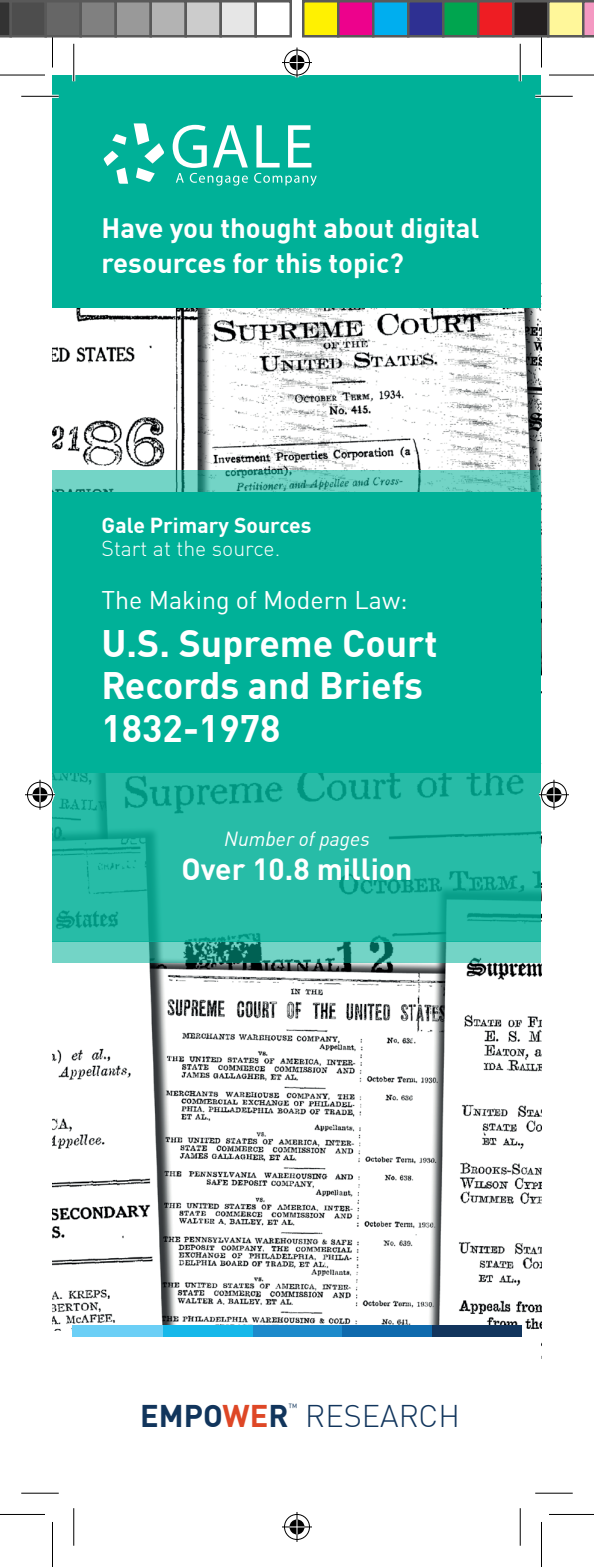
<style>
.page{position:relative;width:594px;height:1567px;background:#fff}
.page>*{position:absolute;margin:0;border:0;box-sizing:border-box;transform-origin:0 0}
.t1{font:700 37.5px/42.5px "DIN Offc";color:#fff}
.t2{font:300 30.75px "DIN Offc";color:#11355c}
.t3{font:700 30.75px "DIN Offc";color:#11355c}
.t4{font:700 30px "DIN Offc";color:#fff}
.t5{font:700 27.5px/35px "DIN Offc";color:#fff}
.t6{font:25px "DIN Offc";color:#fff}
.t7{font:700 21.25px "DIN Offc";color:#fff}
.t8{font:300 21.25px "DIN Offc";color:#fff}
.t9{font:italic 20px "DIN Offc";color:#fff}
.t10{font:10.25px "DIN Offc";color:#11355c}
.s1{color:#de4726}
</style>
<div class="page">
<img style="left:52px;top:308px;width:489px;height:1023px">
<div style="left:52px;top:75px;width:489px;height:233px;background:#00b198"></div>
<svg style="left:112px;top:134px;width:14px;height:11px"></svg>
<svg style="left:104px;top:151px;width:24px;height:33px"></svg>
<svg style="left:134px;top:123px;width:30px;height:59px"></svg>
<svg style="left:256px;top:125px;width:24px;height:42px"></svg>
<svg style="left:288px;top:125px;width:23px;height:42px"></svg>
<svg style="left:173px;top:125px;width:75px;height:61px"></svg>
<svg style="left:254px;top:173px;width:63px;height:13px"></svg>
<div style="left:52px;top:492px;width:489px;height:280px;background:#00b198"></div>
<svg style="left:52px;top:470px;width:489px;height:22px;background:#65c7b9"></svg>
<svg style="left:52px;top:941px;width:489px;height:21px;background:#58bcae"></svg>
<svg style="left:52px;top:772px;width:489px;height:169px;background:#22b7a2"></svg>
<div style="left:432px;top:1325px;width:90px;height:11px;background:#12355d"></div>
<div style="left:342px;top:1325px;width:90px;height:11px;background:#0f6aad"></div>
<div style="left:252px;top:1325px;width:90px;height:11px;background:#1d8acb"></div>
<div style="left:162px;top:1325px;width:90px;height:11px;background:#16b8ea"></div>
<div style="left:72px;top:1325px;width:90px;height:11px;background:#6bcff6"></div>
<hr style="left:21px;top:95px;width:38px;height:3px;background:#fff">
<hr style="left:535px;top:95px;width:38px;height:3px;background:#fff">
<hr style="left:72px;top:44px;width:3px;height:37px;background:#fff">
<hr style="left:519px;top:44px;width:3px;height:37px;background:#fff">
<hr style="left:21px;top:96px;width:38px;height:1px;background:#000">
<hr style="left:535px;top:96px;width:38px;height:1px;background:#000">
<hr style="left:21px;top:1492px;width:38px;height:1px;background:#000">
<hr style="left:535px;top:1492px;width:38px;height:1px;background:#000">
<hr style="left:73px;top:44px;width:1px;height:37px;background:#000">
<hr style="left:73px;top:1507px;width:1px;height:38px;background:#000">
<hr style="left:520px;top:44px;width:1px;height:37px;background:#000">
<hr style="left:520px;top:1507px;width:1px;height:38px;background:#000">
<svg style="left:0;top:74px;width:45px;height:1px"></svg>
<svg style="left:549px;top:74px;width:45px;height:1px"></svg>
<hr style="left:0;top:75px;width:45px;height:1px;background:#000">
<hr style="left:549px;top:75px;width:45px;height:1px;background:#000">
<hr style="left:0;top:1513px;width:45px;height:1px;background:#000">
<hr style="left:549px;top:1513px;width:45px;height:1px;background:#000">
<hr style="left:52px;top:22px;width:1px;height:45px;background:#000">
<hr style="left:52px;top:1521px;width:1px;height:45px;background:#000">
<hr style="left:541px;top:22px;width:1px;height:45px;background:#000">
<hr style="left:541px;top:1521px;width:1px;height:45px;background:#000">
<div style="left:283px;top:48px;width:28px;height:29px;border:3px solid #fff;border-radius:50%"></div>
<hr style="left:282px;top:61px;width:30px;height:3px;background:#fff">
<svg style="left:295px;top:47px;width:4px;height:30px"></svg>
<div style="left:288px;top:53px;width:18px;height:19px;border:3px solid #fff;border-radius:50%"></div>
<div style="left:284px;top:50px;width:26px;height:25px;border:1px solid #000;border-radius:50%"></div>
<hr style="left:282px;top:62px;width:30px;height:1px;background:#000">
<hr style="left:297px;top:47px;width:1px;height:30px;background:#000">
<svg style="left:289px;top:55px;width:15px;height:15px"></svg>
<div style="left:283px;top:1512px;width:28px;height:28px;border:3px solid #fff;border-radius:50%"></div>
<hr style="left:282px;top:1525px;width:30px;height:3px;background:#fff">
<svg style="left:295px;top:1512px;width:4px;height:29px"></svg>
<div style="left:288px;top:1517px;width:18px;height:18px;border:3px solid #fff;border-radius:50%"></div>
<div style="left:284px;top:1513px;width:26px;height:26px;border:1px solid #000;border-radius:50%"></div>
<hr style="left:282px;top:1526px;width:30px;height:1px;background:#000">
<hr style="left:297px;top:1511px;width:1px;height:30px;background:#000">
<svg style="left:289px;top:1519px;width:15px;height:15px"></svg>
<div style="left:26px;top:780px;width:28px;height:28px;border:3px solid #fff;border-radius:50%"></div>
<hr style="left:25px;top:793px;width:30px;height:3px;background:#fff">
<svg style="left:38px;top:779px;width:4px;height:30px"></svg>
<div style="left:31px;top:785px;width:18px;height:18px;border:3px solid #fff;border-radius:50%"></div>
<div style="left:27px;top:781px;width:26px;height:26px;border:1px solid #000;border-radius:50%"></div>
<hr style="left:25px;top:794px;width:30px;height:1px;background:#000">
<hr style="left:40px;top:779px;width:1px;height:30px;background:#000">
<svg style="left:33px;top:787px;width:15px;height:15px"></svg>
<div style="left:540px;top:780px;width:28px;height:28px;border:3px solid #fff;border-radius:50%"></div>
<hr style="left:539px;top:793px;width:30px;height:3px;background:#fff">
<svg style="left:552px;top:779px;width:4px;height:30px"></svg>
<div style="left:545px;top:785px;width:18px;height:18px;border:3px solid #fff;border-radius:50%"></div>
<div style="left:541px;top:781px;width:26px;height:26px;border:1px solid #000;border-radius:50%"></div>
<hr style="left:539px;top:794px;width:30px;height:1px;background:#000">
<hr style="left:554px;top:779px;width:1px;height:30px;background:#000">
<svg style="left:546px;top:787px;width:15px;height:15px"></svg>
<svg style="left:0;top:0;width:9px;height:37px"></svg>
<div style="left:11px;top:1px;width:35px;height:35px;background:#4d4d4d"></div>
<div style="left:9px;top:0;width:38px;height:37px;border:2px solid #595959"></div>
<div style="left:46px;top:1px;width:35px;height:35px;background:#666"></div>
<div style="left:44px;top:0;width:38px;height:37px;border:2px solid #595959"></div>
<div style="left:81px;top:1px;width:35px;height:35px;background:#808080"></div>
<div style="left:79px;top:0;width:38px;height:37px;border:2px solid #595959"></div>
<div style="left:116px;top:1px;width:35px;height:35px;background:#999"></div>
<div style="left:114px;top:0;width:38px;height:37px;border:2px solid #595959"></div>
<div style="left:151px;top:1px;width:35px;height:35px;background:#b3b3b3"></div>
<div style="left:149px;top:0;width:38px;height:37px;border:2px solid #595959"></div>
<div style="left:186px;top:1px;width:35px;height:35px;background:#ccc"></div>
<div style="left:184px;top:0;width:38px;height:37px;border:2px solid #595959"></div>
<div style="left:221px;top:1px;width:35px;height:35px;background:#e6e6e6"></div>
<div style="left:219px;top:0;width:38px;height:37px;border:2px solid #595959"></div>
<div style="left:254px;top:0;width:38px;height:37px;border:2px solid #595959"></div>
<div style="left:303px;top:1px;width:35px;height:35px;background:#fff101"></div>
<div style="left:302px;top:0;width:37px;height:37px;border:2px solid #595959"></div>
<div style="left:338px;top:1px;width:35px;height:35px;background:#ed028c"></div>
<div style="left:337px;top:0;width:37px;height:37px;border:2px solid #595959"></div>
<div style="left:373px;top:1px;width:35px;height:35px;background:#00aeef"></div>
<div style="left:372px;top:0;width:37px;height:37px;border:2px solid #595959"></div>
<div style="left:408px;top:1px;width:35px;height:35px;background:#2e3092"></div>
<div style="left:407px;top:0;width:37px;height:37px;border:2px solid #595959"></div>
<div style="left:443px;top:1px;width:35px;height:35px;background:#00a54f"></div>
<div style="left:442px;top:0;width:37px;height:37px;border:2px solid #595959"></div>
<div style="left:478px;top:1px;width:35px;height:35px;background:#ee1d23"></div>
<div style="left:477px;top:0;width:37px;height:37px;border:2px solid #595959"></div>
<div style="left:513px;top:1px;width:35px;height:35px;background:#231f20"></div>
<div style="left:512px;top:0;width:37px;height:37px;border:2px solid #595959"></div>
<div style="left:548px;top:1px;width:35px;height:35px;background:#fff79a"></div>
<div style="left:547px;top:0;width:37px;height:37px;border:2px solid #595959"></div>
<svg style="left:582px;top:0;width:12px;height:37px"></svg>
<p class="t5" style="left:102px;top:210px;width:379px">Have you thought about digital resources for this topic?</p>
<p class="t7" style="left:102px;top:511px;width:212px">Gale Primary Sources</p>
<p class="t8" style="left:102px;top:535px;width:180px">Start at the source.</p>
<p class="t6" style="left:102px;top:584px;width:307px">The Making of Modern Law:</p>
<h1 class="t1" style="left:102px;top:621px;width:338px">U.S. Supreme Court<br>Records and Briefs<br>1832-1978</h1>
<p class="t9" style="left:224px;top:825px;width:147px">Number of pages</p>
<p class="t4" style="left:182px;top:849px;width:232px">Over 10.8 million</p>
<p class="t3" style="left:140px;top:1395px;width:150px">EMPO<span class="s1">WE</span>R</p>
<p class="t10" style="left:289px;top:1400px;width:10px">™</p>
<p class="t2" style="left:305px;top:1396px;width:156px">RESEARCH</p>
</div>
